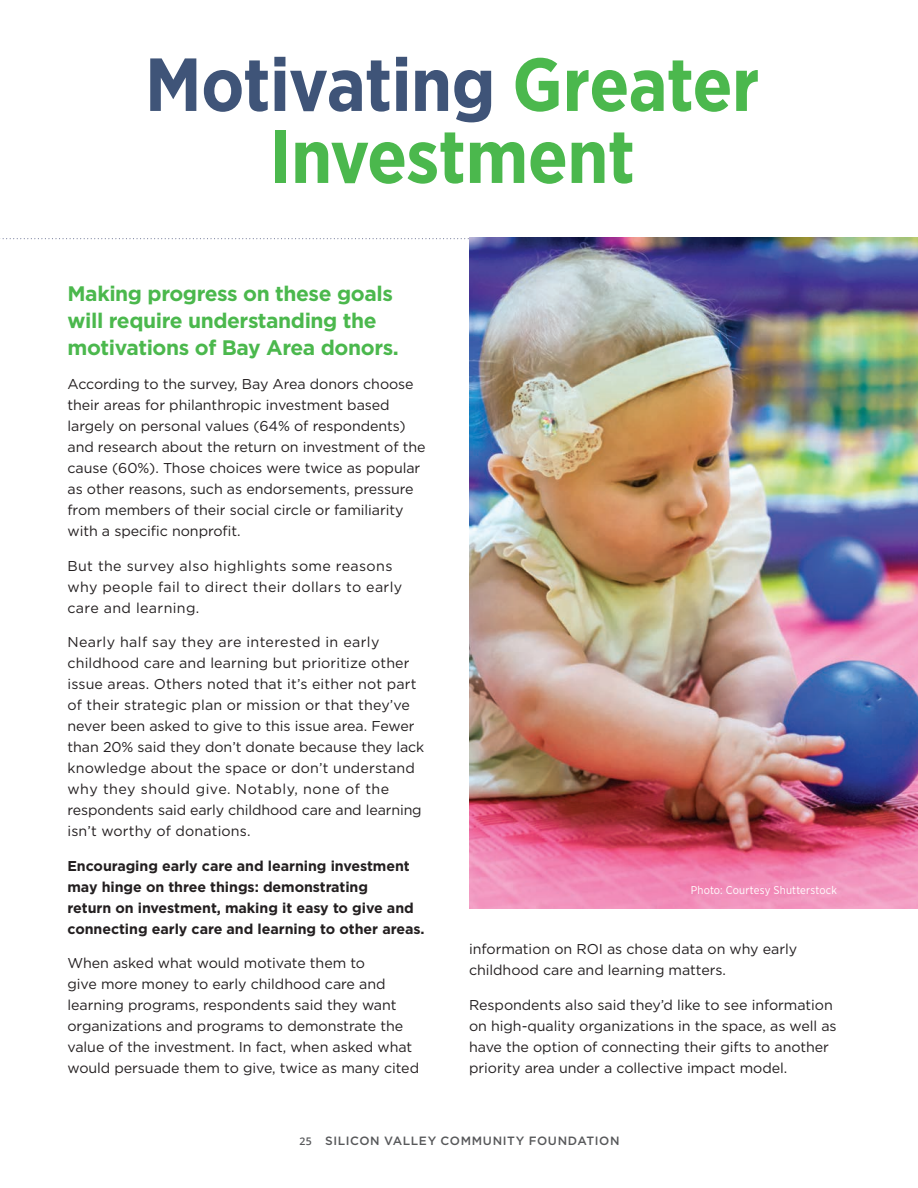
<style>
.page{position:relative;width:918px;height:1188px;background:#fff}
.page>*{position:absolute;margin:0;border:0;box-sizing:border-box;transform-origin:0 0}
.t1{font:700 75px/72px "Gotham Narrow";letter-spacing:-.01em;color:#4bb84d;text-align:center}
.t2{font:700 21px/27px "Gotham";letter-spacing:-.02em;color:#4bb84d}
.t3{font:14.25px/21px "Gotham";letter-spacing:-.005em;color:#231f20}
.t4{font:700 14.25px/21px "Gotham";letter-spacing:-.005em;color:#231f20}
.t5{font:14.25px/21px "Gotham";letter-spacing:.025em;color:#231f20}
.t6{font:500 12px "Gotham";letter-spacing:.05em;color:#57585a}
.t7{font:11.25px "Gotham Narrow";letter-spacing:.02em;color:#fff}
.s1{color:#3f5478}
.s2{font-family:"Open Sans";font-weight:600;font-size:10.5px}
</style>
<div class="page">
<svg style="left:0;top:238px;width:469px;height:1px"></svg>
<img style="left:469px;top:238px;width:449px;height:670px">
<h1 class="t1" style="left:145px;top:48px;width:616px"><span class="s1">Motivating</span> Greater<br>Investment</h1>
<h2 class="t2" style="left:68px;top:280px;width:333px">Making progress on these goals will require understanding the motivations of Bay Area donors.</h2>
<p class="t3" style="left:68px;top:373px;width:360px">According to the survey, Bay Area donors choose their areas for philanthropic investment based largely on personal values (64% of respondents) and research about the return on investment of the cause (60%). Those choices were twice as popular as other reasons, such as endorsements, pressure from members of their social circle or familiarity with a specific nonprofit.</p>
<p class="t5" style="left:68px;top:555px;width:336px">But the survey also highlights some reasons why people fail to direct their dollars to early care and learning.</p>
<p class="t3" style="left:68px;top:631px;width:358px">Nearly half say they are interested in early childhood care and learning but prioritize other issue areas. Others noted that it’s either not part of their strategic plan or mission or that they’ve never been asked to give to this issue area. Fewer than 20% said they don’t donate because they lack knowledge about the space or don’t understand why they should give. Notably, none of the respondents said early childhood care and learning isn’t worthy of donations.</p>
<p class="t4" style="left:68px;top:855px;width:359px">Encouraging early care and learning investment may hinge on three things: demonstrating<br>return on investment, making it easy to give and connecting early care and learning to other areas.</p>
<p class="t3" style="left:68px;top:953px;width:353px">When asked what would motivate them to<br>give more money to early childhood care and learning programs, respondents said they want organizations and programs to demonstrate the value of the investment. In fact, when asked what would persuade them to give, twice as many cited</p>
<p class="t7" style="left:691px;top:883px;width:148px">Photo: Courtesy Shutterstock</p>
<p class="t3" style="left:469px;top:938px;width:330px">information on ROI as chose data on why early childhood care and learning matters.</p>
<p class="t3" style="left:469px;top:994px;width:369px">Respondents also said they’d like to see information on high-quality organizations in the space, as well as have the option of connecting their gifts to another priority area under a collective impact model.</p>
<p class="t6" style="left:299px;top:1134px;width:322px"><span class="s2">25</span> SILICON VALLEY COMMUNITY FOUNDATION</p>
</div>
